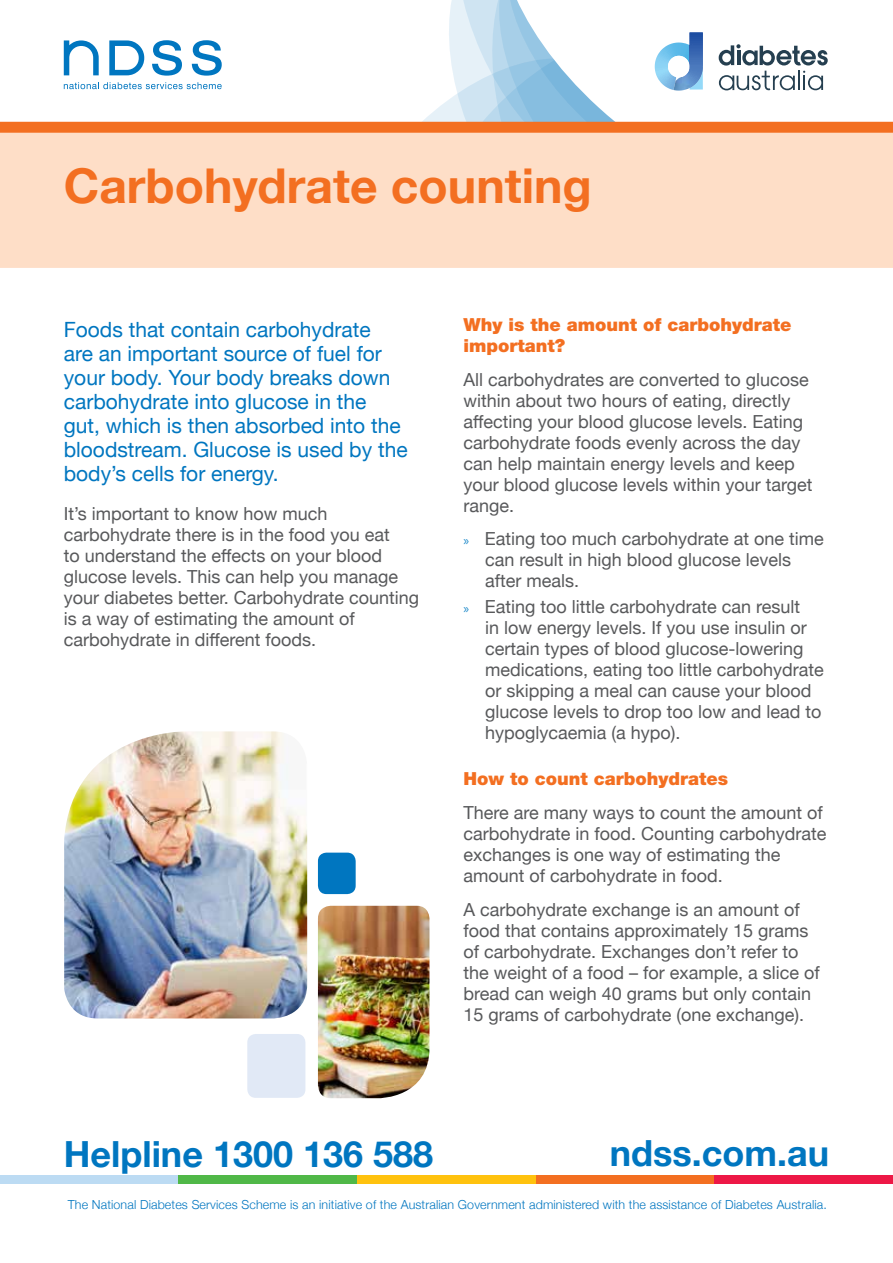
<style>
.page{position:relative;width:893px;height:1263px;background:#fff}
.page>*{position:absolute;margin:0;border:0;box-sizing:border-box;transform-origin:0 0}
.t1{font:700 48px "Helvetica Neue";color:#f36f21}
.t2{font:700 36px "Helvetica Neue";color:#0076c0}
.t3{font:21px/24px "Helvetica Neue";color:#0076c0}
.t4{font:18px/21px "Helvetica Neue";color:#58595b}
.t5{font:900 18px/21px "Helvetica Neue";color:#f36f21}
.t6{font:300 12.45px "Helvetica Neue";letter-spacing:.01em;color:#0076c0}
.s1{font-family:"Myriad Pro";font-size:13.5px;color:#1a88c9}
</style>
<div class="page">
<div style="left:357px;top:1176px;width:179px;height:8px;background:#ffc20e"></div>
<div style="left:0;top:1176px;width:179px;height:8px;background:#bcdbf3"></div>
<div style="left:179px;top:1176px;width:178px;height:8px;background:#50b848"></div>
<div style="left:536px;top:1176px;width:178px;height:8px;background:#f36f21"></div>
<div style="left:714px;top:1176px;width:179px;height:8px;background:#ed1846"></div>
<div style="left:0;top:232px;width:893px;height:36px;background:#fedec7"></div>
<div style="left:0;top:133px;width:893px;height:99px;background:#fedec7"></div>
<svg style="left:0;top:0;width:893px;height:133px"></svg>
<img style="left:64px;top:731px;width:243px;height:287px">
<img style="left:318px;top:906px;width:111px;height:192px">
<div style="left:318px;top:853px;width:38px;height:41px;background:#0076c0;border-radius:9px"></div>
<div style="left:247px;top:1034px;width:58px;height:64px;background:#e1e9f6;border-radius:9px"></div>
<h1 class="t1" style="left:64px;top:148px;width:530px">Carbohydrate counting</h1>
<p class="t3" style="left:64px;top:319px;width:345px">Foods that contain carbohydrate<br>are an important source of fuel for your body. Your body breaks down carbohydrate into glucose in the gut, which is then absorbed into the bloodstream. Glucose is used by the body’s cells for energy.</p>
<p class="t4" style="left:64px;top:504px;width:357px">It’s important to know how much carbohydrate there is in the food you eat<br>to understand the effects on your blood glucose levels. This can help you manage your diabetes better. Carbohydrate counting is a way of estimating the amount of carbohydrate in different foods.</p>
<p class="t5" style="left:463px;top:314px;width:330px">Why is the amount of carbohydrate important?</p>
<p class="t4" style="left:463px;top:370px;width:350px">All carbohydrates are converted to glucose within about two hours of eating, directly affecting your blood glucose levels. Eating carbohydrate foods evenly across the day can help maintain energy levels and keep your blood glucose levels within your target range.</p>
<p class="t4" style="left:485px;top:529px;width:340px;text-indent:-22px"><span class="s1">»</span> Eating too much carbohydrate at one time can result in high blood glucose levels after meals.</p>
<p class="t4" style="left:485px;top:597px;width:340px;text-indent:-22px"><span class="s1">»</span> Eating too little carbohydrate can result<br>in low energy levels. If you use insulin or certain types of blood glucose-lowering medications, eating too little carbohydrate or skipping a meal can cause your blood glucose levels to drop too low and lead to hypoglycaemia (a hypo).</p>
<p class="t5" style="left:463px;top:768px;width:266px">How to count carbohydrates</p>
<p class="t4" style="left:463px;top:803px;width:365px">There are many ways to count the amount of carbohydrate in food. Counting carbohydrate exchanges is one way of estimating the amount of carbohydrate in food.</p>
<p class="t4" style="left:463px;top:900px;width:358px">A carbohydrate exchange is an amount of food that contains approximately 15 grams of carbohydrate. Exchanges don’t refer to the weight of a food – for example, a slice of bread can weigh 40 grams but only contain 15 grams of carbohydrate (one exchange).</p>
<h2 class="t2" style="left:64px;top:1126px;width:371px">Helpline 1300 136 588</h2>
<h2 class="t2" style="left:610px;top:1125px;width:221px">ndss.com.au</h2>
<p class="t6" style="left:68px;top:1195px;width:761px">The National Diabetes Services Scheme is an initiative of the Australian Government administered with the assistance of Diabetes Australia.</p>
</div>
